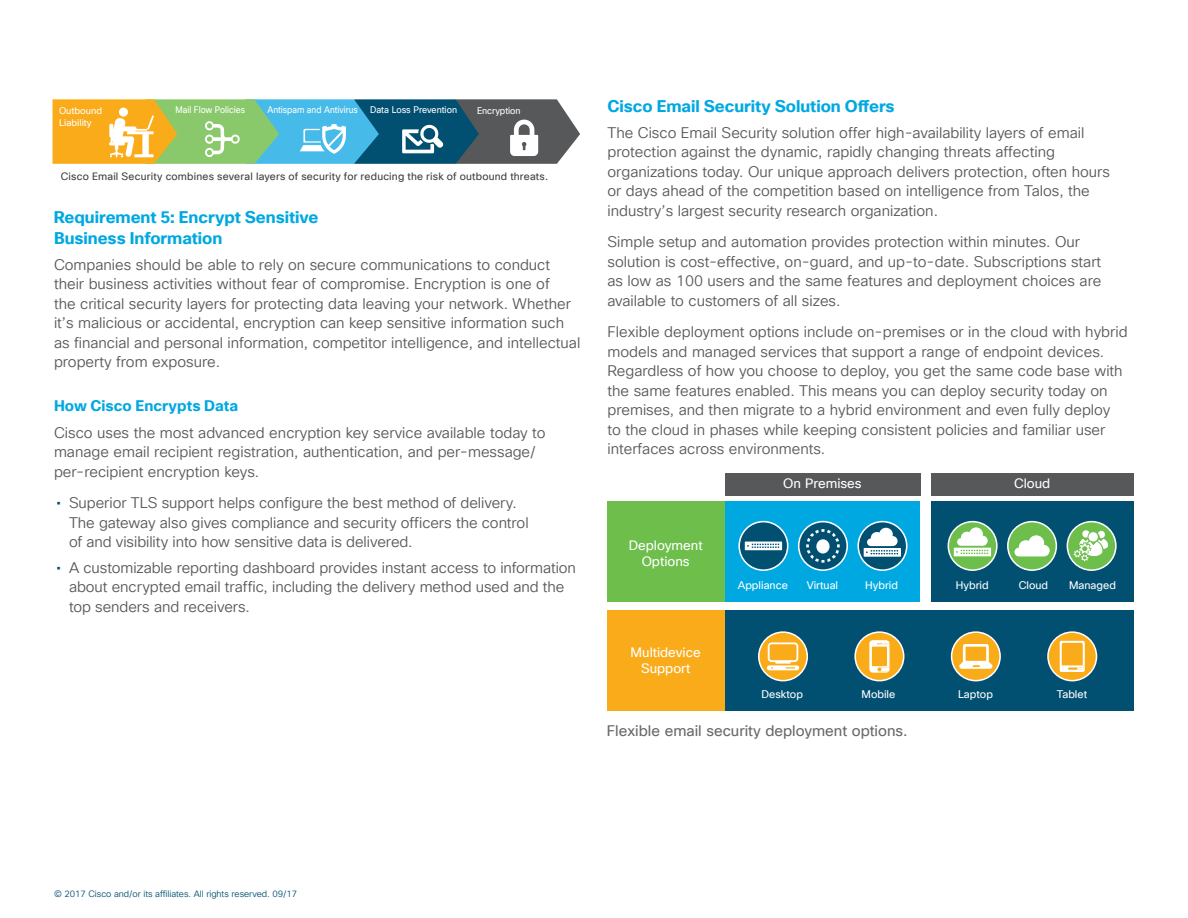
<style>
.page{position:relative;width:1188px;height:918px;background:#fff}
.page>*{position:absolute;margin:0;border:0;box-sizing:border-box;transform-origin:0 0}
.t1{font:700 16.5px/21px "Cisco Sans TT";letter-spacing:-.005em;color:#00a8e1}
.t2{font:15px/19.5px "Cisco Sans TT Light";color:#57585a}
.t3{font:15px "Cisco Sans TT";color:#69696c}
.t4{font:700 15px "Cisco Sans TT";color:#00a8e1}
.t5{font:13.35px/15.9px "Cisco Sans TT";color:#fff;text-align:center}
.t6{font:10.8px "Cisco Sans TT";color:#fff}
.t7{font:10.35px "Cisco Sans TT";letter-spacing:.02em;color:#3e3e3f}
.t8{font:9.3px "Cisco Sans TT";color:#fff;scale:.9 1}
.t9{font:9.3px "Cisco Sans TT";color:#fff;scale:.95 1}
.t10{font:9.3px "Cisco Sans TT";color:#fff}
.t11{font:9px "Cisco Sans TT Light";letter-spacing:-.005em;color:#015072}
.s1{font-family:"Cisco Sans TT";color:#015072}
</style>
<div class="page">
<svg style="left:52px;top:99px;width:528px;height:65px;background:#809f81"></svg>
<div style="left:718px;top:501px;width:202px;height:100px;background:#00a8e1"></div>
<div style="left:718px;top:611px;width:416px;height:100px;background:#015072"></div>
<div style="left:607px;top:501px;width:118px;height:100px;background:#6dbe4b"></div>
<div style="left:607px;top:611px;width:118px;height:100px;background:#faab1a"></div>
<div style="left:931px;top:501px;width:203px;height:100px;background:#015072"></div>
<div style="left:725px;top:473px;width:196px;height:22px;background:#57585a"></div>
<div style="left:931px;top:473px;width:202px;height:22px;background:#57585a"></div>
<div style="left:739px;top:522px;width:49px;height:48px;background:#015072;border-radius:50%"></div>
<div style="left:738px;top:521px;width:50px;height:50px;border:2px solid #fff;border-radius:50%"></div>
<svg style="left:799px;top:522px;width:48px;height:48px"></svg>
<div style="left:798px;top:521px;width:50px;height:50px;border:2px solid #fff;border-radius:50%"></div>
<svg style="left:858px;top:522px;width:49px;height:48px"></svg>
<div style="left:857px;top:521px;width:51px;height:50px;border:2px solid #fff;border-radius:50%"></div>
<svg style="left:948px;top:522px;width:49px;height:48px"></svg>
<div style="left:948px;top:521px;width:50px;height:50px;border:2px solid #fff;border-radius:50%"></div>
<div style="left:1008px;top:522px;width:48px;height:48px;background:#6dbe4b;border-radius:50%"></div>
<div style="left:1007px;top:521px;width:50px;height:50px;border:2px solid #fff;border-radius:50%"></div>
<div style="left:1067px;top:522px;width:49px;height:48px;background:#6dbe4b;border-radius:50%"></div>
<div style="left:1067px;top:521px;width:50px;height:50px;border:2px solid #fff;border-radius:50%"></div>
<svg style="left:759px;top:632px;width:48px;height:49px"></svg>
<div style="left:758px;top:631px;width:50px;height:50px;border:2px solid #fff;border-radius:50%"></div>
<div style="left:855px;top:632px;width:49px;height:49px;background:#faab1a;border-radius:50%"></div>
<div style="left:854px;top:631px;width:50px;height:50px;border:2px solid #fff;border-radius:50%"></div>
<div style="left:952px;top:632px;width:48px;height:49px;background:#faab1a;border-radius:50%"></div>
<div style="left:951px;top:631px;width:50px;height:50px;border:2px solid #fff;border-radius:50%"></div>
<svg style="left:1048px;top:632px;width:49px;height:49px"></svg>
<div style="left:1047px;top:631px;width:50px;height:50px;border:2px solid #fff;border-radius:50%"></div>
<svg style="left:805px;top:528px;width:36px;height:36px"></svg>
<div style="left:816px;top:539px;width:14px;height:15px;background:#fff;border-radius:50%"></div>
<svg style="left:869px;top:640px;width:21px;height:33px"></svg>
<svg style="left:959px;top:644px;width:33px;height:25px"></svg>
<svg style="left:1014px;top:535px;width:36px;height:21px"></svg>
<svg style="left:745px;top:542px;width:37px;height:8px"></svg>
<svg style="left:864px;top:528px;width:37px;height:29px"></svg>
<svg style="left:954px;top:527px;width:37px;height:29px"></svg>
<svg style="left:767px;top:642px;width:32px;height:28px"></svg>
<svg style="left:1060px;top:641px;width:25px;height:31px"></svg>
<svg style="left:1074px;top:530px;width:34px;height:31px"></svg>
<p class="t10" style="left:59px;top:105px;width:45px">Outbound</p>
<p class="t8" style="left:176px;top:104px;width:79px">Mail Flow Policies</p>
<p class="t10" style="left:59px;top:116px;width:34px">Liability</p>
<p class="t8" style="left:268px;top:104px;width:102px">Antispam and Antivirus</p>
<p class="t9" style="left:370px;top:104px;width:93px">Data Loss Prevention</p>
<p class="t9" style="left:477px;top:104px;width:47px">Encryption</p>
<p class="t7" style="left:61px;top:169px;width:489px">Cisco Email Security combines several layers of security for reducing the risk of outbound threats.</p>
<p class="t1" style="left:54px;top:208px;width:266px">Requirement 5: Encrypt Sensitive<br>Business Information</p>
<p class="t2" style="left:54px;top:255px;width:528px">Companies should be able to rely on secure communications to conduct their business activities without fear of compromise. Encryption is one of<br>the critical security layers for protecting data leaving your network. Whether it’s malicious or accidental, encryption can keep sensitive information such as financial and personal information, competitor intelligence, and intellectual property from exposure.</p>
<p class="t4" style="left:54px;top:396px;width:186px">How Cisco Encrypts Data</p>
<p class="t2" style="left:54px;top:423px;width:493px">Cisco uses the most advanced encryption key service available today to manage email recipient registration, authentication, and per-message/ per-recipient encryption keys.</p>
<p class="t2" style="left:69px;top:494px;width:461px;text-indent:-13px"><span class="s1">•</span> Superior TLS support helps configure the best method of delivery.<br>The gateway also gives compliance and security officers the control of and visibility into how sensitive data is delivered.</p>
<p class="t2" style="left:69px;top:558px;width:509px;text-indent:-13px"><span class="s1">•</span> A customizable reporting dashboard provides instant access to information about encrypted email traffic, including the delivery method used and the top senders and receivers.</p>
<p class="t1" style="left:608px;top:97px;width:289px">Cisco Email Security Solution Offers</p>
<p class="t2" style="left:608px;top:123px;width:504px">The Cisco Email Security solution offer high-availability layers of email protection against the dynamic, rapidly changing threats affecting organizations today. Our unique approach delivers protection, often hours or days ahead of the competition based on intelligence from Talos, the industry’s largest security research organization.</p>
<p class="t2" style="left:608px;top:233px;width:495px">Simple setup and automation provides protection within minutes. Our solution is cost-effective, on-guard, and up-to-date. Subscriptions start as low as 100 users and the same features and deployment choices are available to customers of all sizes.</p>
<p class="t2" style="left:608px;top:323px;width:522px">Flexible deployment options include on-premises or in the cloud with hybrid models and managed services that support a range of endpoint devices.<br>Regardless of how you choose to deploy, you get the same code base with the same features enabled. This means you can deploy security today on premises, and then migrate to a hybrid environment and even fully deploy<br>to the cloud in phases while keeping consistent policies and familiar user interfaces across environments.</p>
<p class="t5" style="left:629px;top:538px;width:75px">Deployment<br>Options</p>
<p class="t5" style="left:631px;top:644px;width:72px">Multidevice<br>Support</p>
<p class="t5" style="left:783px;top:476px;width:80px">On Premises</p>
<p class="t5" style="left:1014px;top:476px;width:38px">Cloud</p>
<p class="t6" style="left:738px;top:578px;width:52px">Appliance</p>
<p class="t6" style="left:807px;top:578px;width:33px">Virtual</p>
<p class="t6" style="left:865px;top:578px;width:34px">Hybrid</p>
<p class="t6" style="left:956px;top:578px;width:34px">Hybrid</p>
<p class="t6" style="left:1019px;top:578px;width:31px">Cloud</p>
<p class="t6" style="left:1069px;top:578px;width:48px">Managed</p>
<p class="t6" style="left:761px;top:687px;width:43px">Desktop</p>
<p class="t6" style="left:862px;top:687px;width:35px">Mobile</p>
<p class="t6" style="left:958px;top:687px;width:36px">Laptop</p>
<p class="t6" style="left:1057px;top:687px;width:32px">Tablet</p>
<p class="t3" style="left:607px;top:721px;width:302px">Flexible email security deployment options.</p>
<p class="t11" style="left:54px;top:888px;width:245px">© 2017 Cisco and/or its affiliates. All rights reserved. 09/17</p>
</div>
